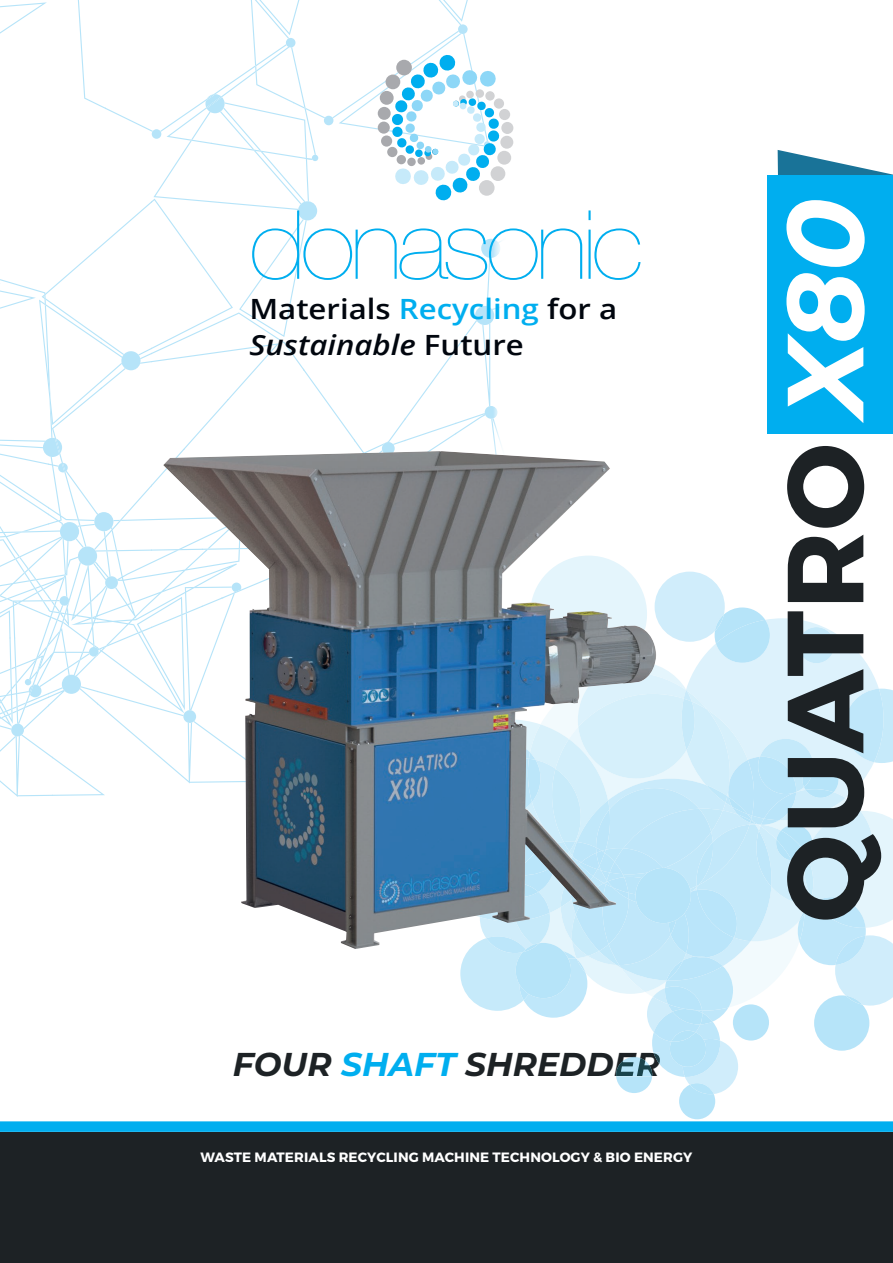
<style>
.page{position:relative;width:893px;height:1263px;background:#fff}
.page>*{position:absolute;margin:0;border:0;box-sizing:border-box;transform-origin:0 0}
.t1{font:700 108px "Montserrat";letter-spacing:.005em;color:#1d2225}
.t2{font:200 95.7px "Helvetica Neue LT Std";letter-spacing:-.05em;color:#00aeef;scale:1.1 1}
.t3{font:italic 700 33px "Montserrat";color:#1d2225}
.t4{font:600 27.9px/36px "Open Sans";color:#01060e;scale:1.12 1}
.t5{font:700 13.5px "Montserrat";letter-spacing:.01em;color:#fff}
.s1{color:#00aeef}
.s2{font-style:italic}
.s3{font-style:italic;color:#fff}
</style>
<div class="page">
<svg style="left:778px;top:150px;width:115px;height:25px"></svg>
<div style="left:768px;top:175px;width:125px;height:259px;background:#00aeef"></div>
<img style="left:0;top:2px;width:47px;height:32px">
<img style="left:425px;top:0;width:44px;height:54px">
<img style="left:316px;top:81px;width:75px;height:51px">
<img style="left:0;top:453px;width:48px;height:77px">
<img style="left:48px;top:463px;width:49px;height:241px">
<img style="left:97px;top:518px;width:66px;height:242px">
<svg style="left:458px;top:24px;width:10px;height:10px"></svg>
<svg style="left:324px;top:116px;width:9px;height:9px"></svg>
<img style="left:43px;top:450px;width:7px;height:7px">
<img style="left:62px;top:680px;width:19px;height:14px">
<img style="left:151px;top:133px;width:158px;height:118px">
<img style="left:94px;top:201px;width:58px;height:50px">
<img style="left:456px;top:238px;width:46px;height:213px">
<img style="left:0;top:251px;width:101px;height:199px">
<img style="left:152px;top:251px;width:151px;height:148px">
<img style="left:101px;top:338px;width:51px;height:51px">
<img style="left:405px;top:348px;width:51px;height:103px">
<img style="left:303px;top:368px;width:51px;height:72px">
<img style="left:183px;top:399px;width:46px;height:50px">
<img style="left:354px;top:418px;width:51px;height:33px">
<img style="left:50px;top:449px;width:102px;height:231px">
<img style="left:151px;top:449px;width:34px;height:38px">
<img style="left:151px;top:549px;width:12px;height:79px">
<img style="left:298px;top:201px;width:19px;height:19px">
<img style="left:121px;top:351px;width:20px;height:19px">
<svg style="left:89px;top:647px;width:10px;height:9px"></svg>
<svg style="left:485px;top:406px;width:12px;height:13px"></svg>
<svg style="left:382px;top:442px;width:13px;height:9px"></svg>
<img style="left:475px;top:306px;width:19px;height:19px">
<img style="left:481px;top:239px;width:19px;height:19px">
<img style="left:78px;top:546px;width:19px;height:20px">
<img style="left:78px;top:0;width:27px;height:109px">
<img style="left:211px;top:0;width:105px;height:159px">
<img style="left:160px;top:95px;width:52px;height:49px">
<img style="left:105px;top:107px;width:47px;height:25px">
<img style="left:0;top:530px;width:69px;height:108px">
<img style="left:0;top:638px;width:53px;height:159px">
<img style="left:52px;top:756px;width:53px;height:40px">
<svg style="left:286px;top:38px;width:9px;height:9px"></svg>
<svg style="left:152px;top:129px;width:9px;height:10px"></svg>
<svg style="left:305px;top:155px;width:13px;height:6px"></svg>
<img style="left:60px;top:522px;width:19px;height:19px">
<svg style="left:11px;top:724px;width:13px;height:12px"></svg>
<svg style="left:60px;top:596px;width:9px;height:10px"></svg>
<div style="left:491px;top:166px;width:14px;height:15px;background:#d1d2d4;border-radius:50%"></div>
<div style="left:497px;top:151px;width:14px;height:14px;background:#d1d2d4;border-radius:50%"></div>
<div style="left:500px;top:136px;width:13px;height:13px;background:#d1d2d4;border-radius:50%"></div>
<div style="left:501px;top:122px;width:12px;height:12px;background:#d1d2d4;border-radius:50%"></div>
<div style="left:499px;top:109px;width:11px;height:11px;background:#d1d2d4;border-radius:50%"></div>
<div style="left:494px;top:98px;width:10px;height:11px;background:#d1d2d4;border-radius:50%"></div>
<div style="left:385px;top:74px;width:15px;height:15px;background:#a8a9ad;border-radius:50%"></div>
<div style="left:380px;top:91px;width:14px;height:14px;background:#a8a9ad;border-radius:50%"></div>
<div style="left:378px;top:107px;width:13px;height:13px;background:#a8a9ad;border-radius:50%"></div>
<div style="left:378px;top:122px;width:12px;height:12px;background:#a8a9ad;border-radius:50%"></div>
<div style="left:381px;top:135px;width:11px;height:12px;background:#a8a9ad;border-radius:50%"></div>
<div style="left:387px;top:147px;width:10px;height:10px;background:#a8a9ad;border-radius:50%"></div>
<svg style="left:391px;top:54px;width:109px;height:147px"></svg>
<div style="left:0;top:1132px;width:893px;height:131px;background:#1d2225"></div>
<div style="left:0;top:1121px;width:893px;height:11px;background:#00aeef"></div>
<img style="left:725px;top:607px;width:39px;height:11px">
<img style="left:656px;top:572px;width:69px;height:70px">
<img style="left:715px;top:614px;width:9px;height:4px">
<img style="left:460px;top:969px;width:64px;height:42px">
<img style="left:686px;top:618px;width:193px;height:180px">
<img style="left:813px;top:762px;width:25px;height:28px">
<img style="left:716px;top:620px;width:54px;height:43px">
<img style="left:760px;top:739px;width:53px;height:51px">
<img style="left:802px;top:763px;width:11px;height:24px">
<img style="left:748px;top:757px;width:16px;height:57px">
<img style="left:758px;top:757px;width:38px;height:37px">
<img style="left:692px;top:690px;width:15px;height:11px">
<img style="left:679px;top:1088px;width:36px;height:31px">
<img style="left:616px;top:1076px;width:36px;height:17px">
<img style="left:616px;top:1057px;width:36px;height:19px">
<img style="left:814px;top:996px;width:55px;height:55px">
<img style="left:685px;top:1040px;width:53px;height:54px">
<img style="left:690px;top:1083px;width:24px;height:11px">
<img style="left:835px;top:935px;width:58px;height:70px">
<img style="left:846px;top:996px;width:16px;height:9px">
<img style="left:652px;top:1021px;width:68px;height:56px">
<svg style="left:653px;top:1052px;width:7px;height:13px"></svg>
<svg style="left:704px;top:1040px;width:2px;height:7px"></svg>
<img style="left:524px;top:958px;width:62px;height:60px">
<img style="left:519px;top:984px;width:10px;height:16px">
<svg style="left:563px;top:951px;width:9px;height:7px"></svg>
<img style="left:576px;top:958px;width:67px;height:36px">
<img style="left:588px;top:956px;width:11px;height:9px">
<img style="left:577px;top:959px;width:9px;height:14px">
<img style="left:572px;top:956px;width:16px;height:2px">
<img style="left:572px;top:949px;width:27px;height:7px">
<img style="left:646px;top:992px;width:7px;height:5px">
<img style="left:621px;top:980px;width:44px;height:12px">
<img style="left:599px;top:951px;width:10px;height:14px">
<img style="left:576px;top:949px;width:33px;height:2px">
<img style="left:723px;top:941px;width:32px;height:25px">
<img style="left:686px;top:892px;width:48px;height:65px">
<img style="left:619px;top:953px;width:67px;height:27px">
<img style="left:671px;top:923px;width:18px;height:30px">
<img style="left:609px;top:923px;width:62px;height:42px">
<img style="left:669px;top:923px;width:7px;height:11px">
<img style="left:670px;top:1041px;width:17px;height:26px">
<img style="left:733px;top:1004px;width:36px;height:36px;border-radius:18px">
<img style="left:516px;top:949px;width:27px;height:22px">
<img style="left:647px;top:997px;width:21px;height:35px">
<img style="left:654px;top:1012px;width:46px;height:29px">
<img style="left:653px;top:988px;width:12px;height:16px">
<img style="left:671px;top:1031px;width:24px;height:11px">
<img style="left:486px;top:949px;width:40px;height:4px">
<img style="left:523px;top:949px;width:16px;height:3px">
<img style="left:713px;top:1011px;width:13px;height:10px">
<img style="left:665px;top:966px;width:68px;height:45px">
<img style="left:667px;top:957px;width:56px;height:24px">
<svg style="left:695px;top:956px;width:12px;height:1px"></svg>
<img style="left:666px;top:960px;width:17px;height:20px">
<img style="left:668px;top:1010px;width:4px;height:3px">
<img style="left:672px;top:1010px;width:13px;height:14px">
<img style="left:665px;top:986px;width:37px;height:24px">
<svg style="left:685px;top:1009px;width:28px;height:15px"></svg>
<img style="left:799px;top:921px;width:67px;height:44px">
<img style="left:835px;top:936px;width:30px;height:29px">
<img style="left:817px;top:902px;width:49px;height:26px">
<img style="left:874px;top:689px;width:19px;height:74px">
<img style="left:845px;top:689px;width:39px;height:73px">
<img style="left:762px;top:798px;width:98px;height:108px">
<img style="left:764px;top:820px;width:15px;height:4px">
<img style="left:779px;top:790px;width:67px;height:30px">
<img style="left:805px;top:789px;width:28px;height:9px">
<img style="left:764px;top:792px;width:32px;height:28px">
<img style="left:807px;top:811px;width:66px;height:91px">
<img style="left:811px;top:840px;width:1px;height:16px">
<img style="left:814px;top:897px;width:29px;height:9px">
<img style="left:771px;top:824px;width:34px;height:117px">
<img style="left:696px;top:824px;width:75px;height:117px">
<img style="left:697px;top:889px;width:40px;height:48px">
<svg style="left:691px;top:889px;width:8px;height:3px"></svg>
<svg style="left:799px;top:902px;width:18px;height:19px"></svg>
<img style="left:760px;top:825px;width:51px;height:81px">
<img style="left:804px;top:830px;width:2px;height:26px">
<img style="left:804px;top:856px;width:9px;height:41px">
<img style="left:759px;top:826px;width:45px;height:79px">
<img style="left:776px;top:840px;width:16px;height:21px">
<img style="left:756px;top:830px;width:16px;height:57px">
<img style="left:730px;top:710px;width:18px;height:50px">
<img style="left:730px;top:760px;width:24px;height:54px">
<img style="left:686px;top:701px;width:44px;height:80px">
<img style="left:725px;top:807px;width:4px;height:3px">
<img style="left:747px;top:807px;width:4px;height:7px">
<img style="left:656px;top:779px;width:69px;height:31px">
<img style="left:656px;top:788px;width:43px;height:21px">
<svg style="left:725px;top:781px;width:7px;height:26px"></svg>
<img style="left:729px;top:797px;width:18px;height:13px">
<img style="left:706px;top:785px;width:21px;height:18px">
<img style="left:723px;top:810px;width:27px;height:15px">
<svg style="left:738px;top:814px;width:26px;height:12px"></svg>
<img style="left:691px;top:868px;width:22px;height:21px">
<img style="left:711px;top:809px;width:12px;height:16px">
<div style="left:656px;top:809px;width:55px;height:59px;background:#c0e7fa"></div>
<img style="left:656px;top:848px;width:7px;height:20px">
<div style="left:699px;top:825px;width:51px;height:60px;background:#c4e9fa"></div>
<img style="left:696px;top:842px;width:17px;height:44px">
<img style="left:656px;top:868px;width:35px;height:55px">
<img style="left:656px;top:665px;width:13px;height:7px">
<img style="left:656px;top:672px;width:30px;height:22px">
<svg style="left:684px;top:689px;width:8px;height:10px"></svg>
<img style="left:656px;top:694px;width:30px;height:84px">
<img style="left:682px;top:699px;width:13px;height:51px">
<img style="left:798px;top:627px;width:36px;height:36px;border-radius:18px">
<img style="left:163px;top:451px;width:493px;height:498px">
<h2 class="t2" style="left:249px;top:190px;width:360px">donasonic</h2>
<h3 class="t4" style="left:249px;top:290px;width:330px">Materials <span class="s1">Recycling</span> for a<br><span class="s2">Sustainable</span> Future</h3>
<h3 class="t3" style="left:233px;top:1040px;width:429px">FOUR <span class="s1">SHAFT</span> SHREDDER</h3>
<p class="t5" style="left:201px;top:1149px;width:493px">WASTE MATERIALS RECYCLING MACHINE TECHNOLOGY &amp; BIO ENERGY</p>
<h1 class="t1" style="left:758px;top:922px;width:725px;rotate:-90deg">QUATRO <span class="s3">X80</span></h1>
</div>
